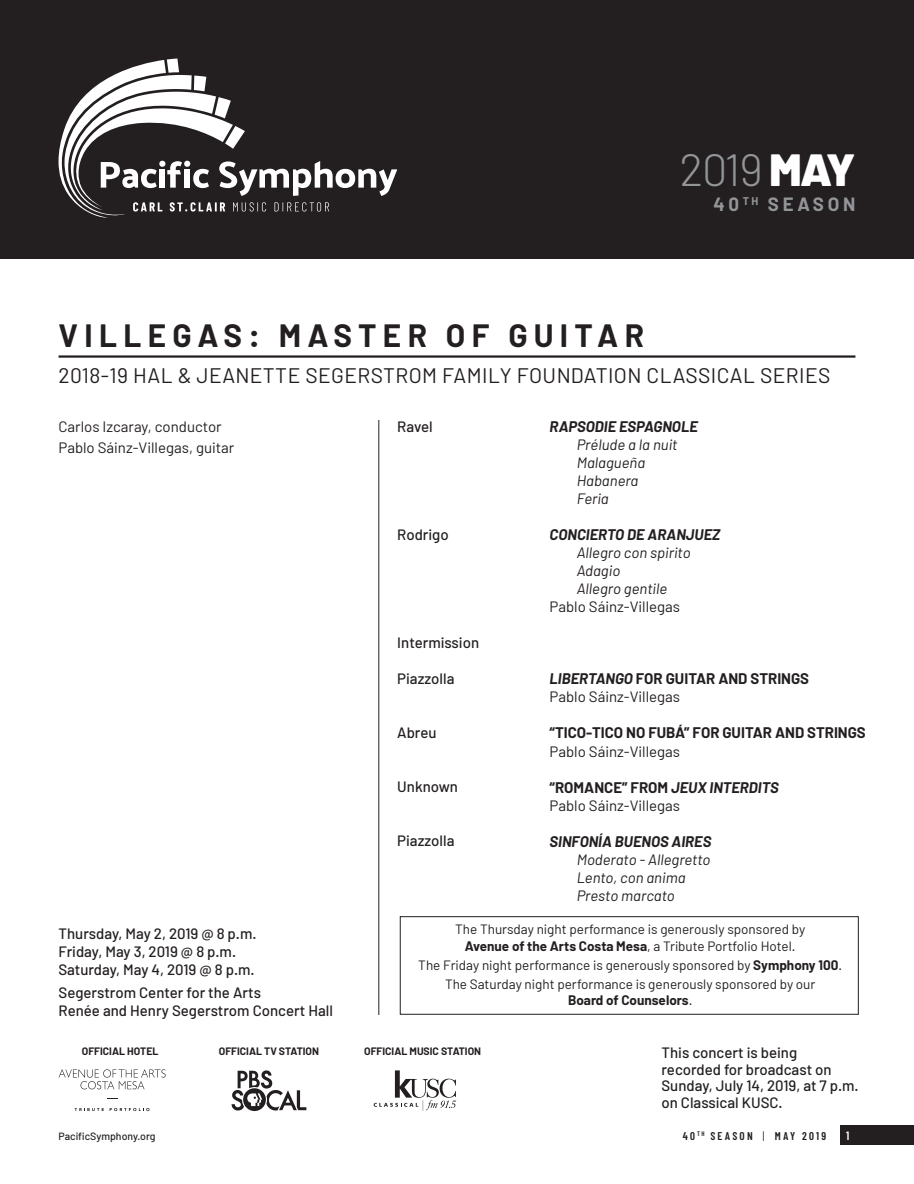
<style>
.page{position:relative;width:914px;height:1184px;background:#fff}
.page>*{position:absolute;margin:0;border:0;box-sizing:border-box;transform-origin:0 0}
.t1{font:300 45px "Barlow";color:#939598}
.t2{font:700 31.5px "Barlow";letter-spacing:.2em;color:#231f20}
.t3{font:21px "Barlow";letter-spacing:.02em;color:#231f20}
.t4{font:700 18.75px "Barlow";letter-spacing:.2em;color:#939598}
.t5{font:500 15px/16.5px "Barlow";color:#231f20}
.t6{font:15px/21px "Barlow";color:#231f20}
.t7{font:italic 15px/18px "Barlow";color:#231f20}
.t8{font:700 15px/18px "Barlow";color:#231f20}
.t9{font:italic 700 15px "Barlow";color:#231f20}
.t10{font:13.5px/16.2px "Barlow";color:#231f20;text-align:center}
.t11{font:700 13.5px "Barlow";color:#231f20}
.t12{font:600 12px "Barlow Condensed";color:#fff}
.t13{font:600 11.25px "Barlow Condensed";letter-spacing:.2em;color:#231f20}
.t14{font:700 10.5px "Barlow";color:#231f20}
.t15{font:500 10.5px "Barlow";color:#231f20}
.s1{font-weight:900;color:#fff}
.s2{font-style:italic}
.s3{font-weight:400}
.s4{font-weight:700}
.s5{font-weight:700;font-style:italic}
</style>
<div class="page">
<div style="left:0;top:0;width:914px;height:258px;background:#231f20"></div>
<svg style="left:58px;top:59px;width:339px;height:159px"></svg>
<hr style="left:378px;top:420px;width:1px;height:595px;background:#231f20">
<hr style="left:58px;top:355px;width:797px;height:3px;background:#231f20">
<div style="left:400px;top:916px;width:458px;height:98px;border:1px solid #231f20"></div>
<svg style="left:373px;top:1070px;width:83px;height:41px"></svg>
<svg style="left:231px;top:1070px;width:75px;height:41px"></svg>
<svg style="left:75px;top:1108px;width:29px;height:3px"></svg>
<svg style="left:110px;top:1108px;width:39px;height:3px"></svg>
<svg style="left:59px;top:1069px;width:106px;height:20px"></svg>
<div style="left:840px;top:1125px;width:74px;height:20px;background:#231f20"></div>
<h1 class="t1" style="left:679px;top:141px;width:177px">2019 <span class="s1">MAY</span></h1>
<p class="t4" style="left:713px;top:193px;width:143px">40 <sup>th</sup> season</p>
<h2 class="t2" style="left:58px;top:316px;width:273px">VILLEGAS : MASTE</h2>
<h2 class="t2" style="left:407px;top:316px;width:238px">R OF GUITA R</h2>
<h3 class="t3" style="left:58px;top:362px;width:773px">2018-19 HAL &amp; JEANETTE SEGERSTROM FAMILY FOUNDATION CLASSICAL SERIES</h3>
<p class="t6" style="left:58px;top:416px;width:177px">Carlos Izcaray, conductor<br>Pablo Sáinz-Villegas, guitar</p>
<p class="t5" style="left:58px;top:924px;width:199px;line-height:18px">Thursday, May 2, 2019 @ 8 p.m.<br>Friday, May 3, 2019 @ 8 p.m.<br>Saturday, May 4, 2019 @ 8 p.m.</p>
<p class="t5" style="left:58px;top:983px;width:276px;line-height:18px">Segerstrom Center for the Arts<br>Renée and Henry Segerstrom Concert Hall</p>
<p class="t5" style="left:397px;top:418px;width:37px">Ravel</p>
<p class="t5" style="left:397px;top:526px;width:53px">Rodrigo</p>
<p class="t5" style="left:397px;top:634px;width:83px">Intermission</p>
<p class="t5" style="left:397px;top:670px;width:59px">Piazzolla</p>
<p class="t5" style="left:397px;top:724px;width:41px">Abreu</p>
<p class="t5" style="left:397px;top:778px;width:62px">Unknown</p>
<p class="t5" style="left:397px;top:832px;width:59px">Piazzolla</p>
<p class="t9" style="left:549px;top:417px;width:150px">RAPSODIE ESPAGNOLE</p>
<p class="t7" style="left:576px;top:435px;width:102px">Prélude a la nuit<br>Malagueña<br>Habanera<br>Feria</p>
<p class="t9" style="left:549px;top:525px;width:172px">CONCIERTO DE ARANJUEZ</p>
<p class="t7" style="left:576px;top:543px;width:115px">Allegro con spirito<br>Adagio<br>Allegro gentile</p>
<p class="t6" style="left:549px;top:596px;width:132px">Pablo Sáinz-Villegas</p>
<p class="t8" style="left:549px;top:670px;width:260px"><span class="s2">LIBERTANGO</span> FOR GUITAR AND STRINGS<br><span class="s3">Pablo Sáinz-Villegas</span></p>
<p class="t8" style="left:549px;top:724px;width:316px">“TICO-TICO NO FUBÁ” FOR GUITAR AND STRINGS</p>
<p class="t6" style="left:549px;top:740px;width:132px">Pablo Sáinz-Villegas</p>
<p class="t6" style="left:549px;top:777px;width:230px;line-height:18px"><span class="s4">“ROMAN CE” FROM</span> <span class="s5">JEUX INTERDITS<br></span>Pablo Sáinz-Villegas</p>
<p class="t9" style="left:549px;top:831px;width:163px">SINFONÍA BUENOS AIRES</p>
<p class="t7" style="left:576px;top:849px;width:135px">Moderato - Allegretto<br>Lento, con anima<br>Presto marcato</p>
<p class="t10" style="left:455px;top:921px;width:351px">The Thursday night performance is generously sponsored by<br><span class="s4">Avenue of the Arts Costa Mesa</span>, a Tribute Portfolio Hotel.</p>
<p class="t10" style="left:418px;top:955px;width:425px;line-height:19.2px">The Friday night performance is generously sponsored by <span class="s4">Symphony 100</span>.<br>The Saturday night performance is generously sponsored by our</p>
<p class="t11" style="left:568px;top:992px;width:126px">Board of Counselors<span class="s3">.</span></p>
<p class="t14" style="left:82px;top:1044px;width:6px">Offici</p>
<p class="t14" style="left:112px;top:1044px;width:45px">al Hotel</p>
<p class="t14" style="left:219px;top:1044px;width:6px">Offici</p>
<p class="t14" style="left:249px;top:1044px;width:72px">al TV Station</p>
<p class="t14" style="left:364px;top:1044px;width:6px">Offici</p>
<p class="t14" style="left:394px;top:1044px;width:88px">al Music Station</p>
<p class="t5" style="left:661px;top:1044px;width:199px">This concert is being recorded for broadcast on<br>Sunday, July 14, 2019, at 7 p.m. on Classical KUSC.</p>
<p class="t15" style="left:58px;top:1129px;width:98px">PacificSymphony.org</p>
<p class="t13" style="left:710px;top:1128px;width:117px">SEASON <span class="s3">|</span> MAY 2019</p>
<p class="t12" style="left:846px;top:1127px;width:5px">1</p>
<p class="t13" style="left:682px;top:1128px;width:23px">40 <sup>TH</sup></p>
</div>
